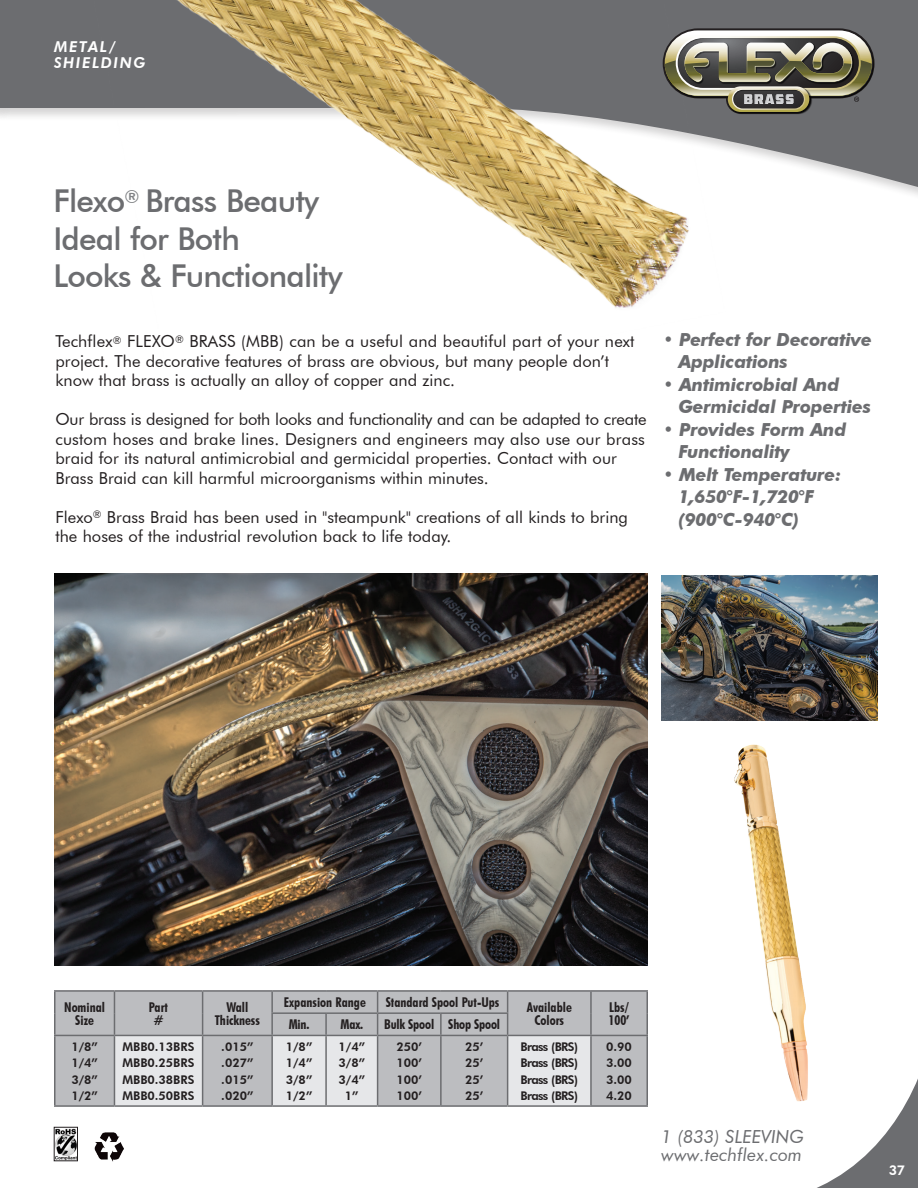
<style>
.page{position:relative;width:918px;height:1188px;background:#fff}
.page>*{position:absolute;margin:0;border:0;box-sizing:border-box;transform-origin:0 0}
.t1{font:500 31.5px/37.5px "Futura BT";letter-spacing:-.025em;color:#6c6d70}
.t2{font:italic 700 18px/22.5px "Futura BT";letter-spacing:-.01em;color:#6c6d70}
.t3{font:italic 18px/18px "Futura BT";color:#6c6d70}
.t4{font:16.5px/19.5px "Futura BT";color:#231f20}
.t5{font:italic 800 15px/16.5px "Futura BT";letter-spacing:.1em;color:#fff}
.t6{font:700 condensed 13.5px/13.5px "Futura BT";color:#231f20;text-align:center}
.t7{font:800 13.5px "Futura BT";color:#fff}
.t8{font:800 12px/16.5px "Futura BT";color:#231f20}
.t9{font:800 12px "Futura BT";letter-spacing:-.05em;color:#231f20}
</style>
<div class="page">
<svg style="left:0;top:0;width:918px;height:191px;fill:#6c6d70"></svg>
<img style="left:0;top:25px;width:2px;height:166px">
<img style="left:70px;top:0;width:691px;height:308px">
<svg style="left:663px;top:28px;width:212px;height:70px"></svg>
<img style="left:728px;top:112px;width:84px;height:3px">
<svg style="left:665px;top:30px;width:208px;height:82px;background:#838173"></svg>
<div style="left:56px;top:992px;width:590px;height:113px;background:#bcbdc0"></div>
<div style="left:55px;top:1035px;width:59px;height:71px;background:#bcbdc0"></div>
<div style="left:508px;top:1035px;width:83px;height:71px;background:#e6e7e9"></div>
<hr style="left:54px;top:990px;width:60px;height:2px;background:#6c6d70">
<hr style="left:54px;top:992px;width:2px;height:21px;background:#6c6d70">
<hr style="left:54px;top:1013px;width:2px;height:22px;background:#6c6d70">
<hr style="left:272px;top:990px;width:54px;height:2px;background:#6c6d70">
<hr style="left:326px;top:990px;width:52px;height:2px;background:#6c6d70">
<hr style="left:378px;top:990px;width:63px;height:2px;background:#6c6d70">
<hr style="left:441px;top:990px;width:67px;height:2px;background:#6c6d70">
<hr style="left:508px;top:990px;width:83px;height:2px;background:#6c6d70">
<hr style="left:591px;top:990px;width:57px;height:2px;background:#6c6d70">
<hr style="left:590px;top:992px;width:2px;height:21px;background:#6c6d70">
<hr style="left:646px;top:992px;width:2px;height:21px;background:#6c6d70">
<hr style="left:590px;top:1013px;width:2px;height:22px;background:#6c6d70">
<hr style="left:646px;top:1013px;width:2px;height:22px;background:#6c6d70">
<hr style="left:378px;top:1012px;width:63px;height:2px;background:#6c6d70">
<hr style="left:441px;top:1012px;width:67px;height:2px;background:#6c6d70">
<hr style="left:440px;top:1014px;width:2px;height:21px;background:#6c6d70">
<svg style="left:507px;top:992px;width:1px;height:43px"></svg>
<hr style="left:272px;top:1105px;width:54px;height:2px;background:#6c6d70">
<hr style="left:326px;top:1105px;width:52px;height:2px;background:#6c6d70">
<hr style="left:378px;top:1035px;width:63px;height:1px;background:#6c6d70">
<hr style="left:378px;top:1105px;width:63px;height:2px;background:#6c6d70">
<hr style="left:441px;top:1035px;width:67px;height:1px;background:#6c6d70">
<hr style="left:440px;top:1036px;width:2px;height:69px;background:#6c6d70">
<hr style="left:441px;top:1105px;width:67px;height:2px;background:#6c6d70">
<hr style="left:591px;top:1035px;width:57px;height:1px;background:#6c6d70">
<hr style="left:646px;top:1036px;width:2px;height:69px;background:#6c6d70">
<hr style="left:591px;top:1105px;width:57px;height:2px;background:#6c6d70">
<hr style="left:114px;top:990px;width:89px;height:2px;background:#6c6d70">
<hr style="left:203px;top:990px;width:69px;height:2px;background:#6c6d70">
<svg style="left:114px;top:992px;width:264px;height:114px;background:#cccdcf"></svg>
<hr style="left:271px;top:1014px;width:2px;height:21px;background:#6c6d70">
<hr style="left:114px;top:1035px;width:89px;height:1px;background:#6c6d70">
<hr style="left:203px;top:1035px;width:69px;height:1px;background:#6c6d70">
<hr style="left:202px;top:1036px;width:1px;height:69px;background:#6c6d70">
<hr style="left:271px;top:1036px;width:2px;height:69px;background:#6c6d70">
<hr style="left:114px;top:1105px;width:89px;height:2px;background:#6c6d70">
<hr style="left:203px;top:1105px;width:69px;height:2px;background:#6c6d70">
<hr style="left:54px;top:1035px;width:60px;height:1px;background:#6c6d70">
<hr style="left:54px;top:1036px;width:2px;height:69px;background:#6c6d70">
<hr style="left:114px;top:1036px;width:1px;height:69px;background:#6c6d70">
<hr style="left:54px;top:1105px;width:60px;height:2px;background:#6c6d70">
<hr style="left:508px;top:1035px;width:83px;height:1px;background:#6c6d70">
<hr style="left:507px;top:1036px;width:1px;height:69px;background:#6c6d70">
<hr style="left:590px;top:1036px;width:2px;height:69px;background:#6c6d70">
<hr style="left:508px;top:1105px;width:83px;height:2px;background:#6c6d70">
<img style="left:54px;top:573px;width:594px;height:392px">
<img style="left:662px;top:575px;width:215px;height:146px">
<img style="left:56px;top:1129px;width:20px;height:30px">
<div style="left:54px;top:1127px;width:24px;height:34px;border:1px solid #231f20"></div>
<img style="left:95px;top:1132px;width:29px;height:29px">
<img style="left:734px;top:744px;width:72px;height:293px">
<svg style="left:780px;top:1037px;width:138px;height:151px"></svg>
<p class="t5" style="left:54px;top:38px;width:93px">METAL/<br>SHIELDING</p>
<p class="t1" style="left:53px;top:182px;width:291px">Flexo<sup>®</sup> Brass Beauty<br>Ideal for Both<br>Looks &amp; Functionality</p>
<p class="t4" style="left:56px;top:331px;width:581px">Techflex<sup>®</sup> FLEXO<sup>®</sup> BRASS (MBB) can be a useful and beautiful part of your next project. The decorative features of brass are obvious, but many people don’t know that brass is actually an alloy of copper and zinc.</p>
<p class="t4" style="left:56px;top:409px;width:593px">Our brass is designed for both looks and functionality and can be adapted to create custom hoses and brake lines. Designers and engineers may also use our brass braid for its natural antimicrobial and germicidal properties. Contact with our Brass Braid can kill harmful microorganisms within minutes.</p>
<p class="t4" style="left:56px;top:507px;width:574px">Flexo<sup>®</sup> Brass Braid has been used in "steampunk" creations of all kinds to bring the hoses of the industrial revolution back to life today.</p>
<p class="t2" style="left:663px;top:328px;width:210px">• Perfect for Decorative</p>
<p class="t2" style="left:678px;top:350px;width:111px">Applications</p>
<p class="t2" style="left:663px;top:373px;width:178px">• Antimicrobial And</p>
<p class="t2" style="left:678px;top:395px;width:194px">Germicidal Properties</p>
<p class="t2" style="left:663px;top:418px;width:185px">• Provides Form And</p>
<p class="t2" style="left:678px;top:440px;width:113px">Functionality</p>
<p class="t2" style="left:678px;top:463px;width:165px;text-indent:-15px">• Melt Temperature:<br>1,650°F-1,720°F (900°C-940°C)</p>
<p class="t6" style="left:64px;top:1000px;width:42px">Nominal<br>Size</p>
<p class="t6" style="left:149px;top:1000px;width:21px">Part</p>
<p class="t6" style="left:153px;top:1013px;width:12px">#</p>
<p class="t8" style="left:71px;top:1038px;width:28px">1/8”</p>
<p class="t8" style="left:71px;top:1054px;width:28px">1/4”</p>
<p class="t8" style="left:71px;top:1071px;width:28px">3/8”</p>
<p class="t8" style="left:71px;top:1087px;width:28px">1/2”</p>
<p class="t8" style="left:123px;top:1038px;width:73px">MBB0.13BRS</p>
<p class="t8" style="left:123px;top:1054px;width:73px">MBB0.25BRS</p>
<p class="t8" style="left:123px;top:1071px;width:73px">MBB0.38BRS<br>MBB0.50BRS</p>
<p class="t6" style="left:215px;top:1000px;width:47px">Wall<br>Thickness</p>
<p class="t6" style="left:284px;top:996px;width:83px">Expansion Range</p>
<p class="t6" style="left:386px;top:996px;width:115px">Standard Spool Put-Ups</p>
<p class="t6" style="left:527px;top:1000px;width:47px">Available<br>Colors</p>
<p class="t6" style="left:609px;top:1000px;width:21px">Lbs/</p>
<p class="t6" style="left:289px;top:1018px;width:22px">Min.</p>
<p class="t6" style="left:340px;top:1018px;width:24px">Max.</p>
<p class="t6" style="left:608px;top:1013px;width:23px">100’</p>
<p class="t6" style="left:384px;top:1018px;width:51px">Bulk Spool</p>
<p class="t6" style="left:448px;top:1018px;width:53px">Shop Spool</p>
<p class="t8" style="left:221px;top:1038px;width:34px">.015”</p>
<p class="t8" style="left:221px;top:1054px;width:34px">.027”</p>
<p class="t8" style="left:221px;top:1071px;width:34px">.015”</p>
<p class="t8" style="left:221px;top:1087px;width:34px">.020”</p>
<p class="t8" style="left:286px;top:1038px;width:28px">1/8”</p>
<p class="t8" style="left:286px;top:1054px;width:28px">1/4”</p>
<p class="t8" style="left:286px;top:1071px;width:28px">3/8”</p>
<p class="t8" style="left:286px;top:1087px;width:28px">1/2”</p>
<p class="t8" style="left:339px;top:1038px;width:28px">1/4”</p>
<p class="t8" style="left:339px;top:1054px;width:28px">3/8”</p>
<p class="t8" style="left:339px;top:1071px;width:28px">3/4”</p>
<p class="t8" style="left:345px;top:1087px;width:15px">1”</p>
<p class="t8" style="left:396px;top:1038px;width:27px">250’</p>
<p class="t8" style="left:396px;top:1054px;width:27px">100’</p>
<p class="t8" style="left:396px;top:1071px;width:27px">100’</p>
<p class="t8" style="left:396px;top:1087px;width:27px">100’</p>
<p class="t8" style="left:465px;top:1038px;width:20px">25’</p>
<p class="t8" style="left:465px;top:1054px;width:20px">25’</p>
<p class="t8" style="left:465px;top:1071px;width:20px">25’</p>
<p class="t8" style="left:465px;top:1087px;width:20px">25’</p>
<p class="t9" style="left:520px;top:1039px;width:59px">Brass (BRS)</p>
<p class="t9" style="left:520px;top:1056px;width:59px">Brass (BRS)</p>
<p class="t9" style="left:520px;top:1072px;width:59px">Brass (BRS)</p>
<p class="t9" style="left:520px;top:1089px;width:59px">Brass (BRS)</p>
<p class="t8" style="left:606px;top:1038px;width:27px">0.90</p>
<p class="t8" style="left:606px;top:1054px;width:27px">3.00</p>
<p class="t8" style="left:606px;top:1071px;width:27px">3.00</p>
<p class="t8" style="left:606px;top:1087px;width:27px">4.20</p>
<p class="t3" style="left:661px;top:1127px;width:144px">1 (833) SLEEVING www.techflex.com</p>
<p class="t7" style="left:889px;top:1161px;width:18px">37</p>
</div>
